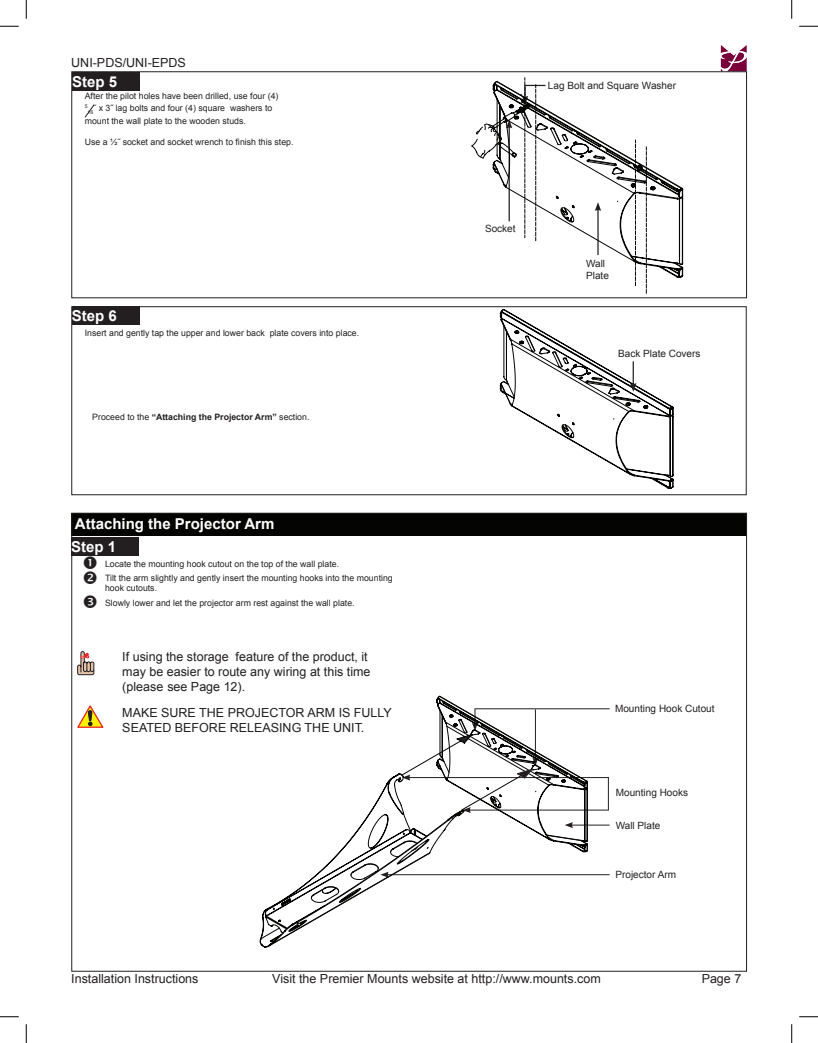
<style>
.page{position:relative;width:818px;height:1043px;background:#fff}
.page>*{position:absolute;margin:0;border:0;box-sizing:border-box;transform-origin:0 0}
.t1{font:700 15px "Arial";color:#fff}
.t2{font:12.5px/15px "Arial";color:#231f20}
.t3{font:10px/12px "Arial";color:#231f20}
.t4{font:8.75px/10px "Arial";color:#231f20}
.t5{font:700 8.75px "Arial";color:#231f20}
.t6{font:5.12px "Arial";color:#231f20}
.s1{font-weight:400}
</style>
<div class="page">
<svg style="left:720px;top:45px;width:26px;height:26px"></svg>
<div style="left:71px;top:306px;width:675px;height:189px;border:1px solid #231f20"></div>
<hr style="left:474px;top:708px;width:135px;height:1px;background:#231f20">
<hr style="left:408px;top:777px;width:200px;height:1px;background:#231f20">
<hr style="left:469px;top:809px;width:139px;height:1px;background:#231f20">
<hr style="left:608px;top:777px;width:1px;height:33px;background:#231f20">
<hr style="left:571px;top:824px;width:38px;height:1px;background:#231f20">
<hr style="left:386px;top:874px;width:223px;height:1px;background:#231f20">
<svg style="left:264px;top:695px;width:324px;height:250px"></svg>
<svg style="left:77px;top:705px;width:27px;height:23px"></svg>
<div style="left:71px;top:512px;width:675px;height:23px;background:#040503"></div>
<svg style="left:77px;top:651px;width:17px;height:24px"></svg>
<svg style="left:471px;top:123px;width:21px;height:36px"></svg>
<svg style="left:493px;top:81px;width:190px;height:196px"></svg>
<svg style="left:499px;top:309px;width:174px;height:180px"></svg>
<div style="left:71px;top:71px;width:676px;height:227px;border:1px solid #231f20"></div>
<div style="left:72px;top:306px;width:67px;height:18px;background:#231f20"></div>
<div style="left:72px;top:72px;width:68px;height:18px;background:#231f20"></div>
<div style="left:71px;top:537px;width:68px;height:18px;background:#231f20"></div>
<svg style="left:84px;top:104px;width:11px;height:14px"></svg>
<svg style="left:0;top:25px;width:19px;height:2px"></svg>
<svg style="left:799px;top:25px;width:19px;height:2px"></svg>
<svg style="left:0;top:1016px;width:19px;height:1px"></svg>
<svg style="left:799px;top:1016px;width:19px;height:1px"></svg>
<svg style="left:25px;top:0;width:2px;height:19px"></svg>
<svg style="left:25px;top:1024px;width:2px;height:18px"></svg>
<svg style="left:791px;top:0;width:1px;height:19px"></svg>
<svg style="left:791px;top:1024px;width:1px;height:18px"></svg>
<h2 class="t2" style="left:71px;top:55px;width:116px">UNI-PDS/UNI-EPDS</h2>
<h1 class="t1" style="left:72px;top:71px;width:47px">Step 5</h1>
<p class="t4" style="left:85px;top:91px;width:195px">After the pilot holes have been drilled, use four (4)</p>
<p class="t6" style="left:85px;top:103px;width:4px">5</p>
<p class="t4" style="left:85px;top:102px;width:189px;line-height:12.5px;text-indent:3px"><sub>16</sub>˝ x 3˝ lag bolts and four (4) square washers to mount the wall plate to the wooden studs.</p>
<p class="t4" style="left:85px;top:137px;width:210px">Use a ½˝ socket and socket wrench to finish this step.</p>
<h1 class="t1" style="left:72px;top:306px;width:47px">Step 6</h1>
<p class="t4" style="left:85px;top:328px;width:276px">Insert and gently tap the upper and lower back plate covers into place.</p>
<p class="t5" style="left:92px;top:411px;width:219px"><span class="s1">Proceed to the</span> “Attaching the Projector Arm” <span class="s1">section.</span></p>
<h1 class="t1" style="left:75px;top:514px;width:201px">Attaching the Projector Arm</h1>
<h1 class="t1" style="left:71px;top:536px;width:47px">Step 1</h1>
<p class="t4" style="left:82px;top:558px;width:258px">■ Locate the mounting hook cutout on the top of the wall plate.</p>
<p class="t4" style="left:105px;top:573px;width:289px;text-indent:-23px">□ Tilt the arm slightly and gently insert the mounting hooks into the mounting hook cutouts.</p>
<p class="t4" style="left:105px;top:597px;width:251px">Slowly lower and let the projector arm rest against the wall plate.</p>
<h2 class="t2" style="left:122px;top:649px;width:250px">If using the storage feature of the product, it may be easier to route any wiring at this time (please see Page 12).</h2>
<h2 class="t2" style="left:122px;top:704px;width:271px">MAKE SURE THE PROJECTOR ARM IS FULLY<br>SEATED BEFORE RELEASING THE UNIT.</h2>
<p class="t3" style="left:548px;top:79px;width:130px">Lag Bolt and Square Washer</p>
<p class="t3" style="left:485px;top:222px;width:32px">Socket</p>
<p class="t3" style="left:586px;top:258px;width:24px">Wall<br>Plate</p>
<p class="t3" style="left:618px;top:348px;width:84px">Back Plate Covers</p>
<p class="t3" style="left:615px;top:702px;width:101px">Mounting Hook Cutout</p>
<p class="t3" style="left:615px;top:786px;width:74px">Mounting Hooks</p>
<p class="t3" style="left:615px;top:819px;width:46px">Wall Plate</p>
<p class="t3" style="left:615px;top:868px;width:62px">Projector Arm</p>
<h2 class="t2" style="left:71px;top:971px;width:129px">Installation Instructions</h2>
<h2 class="t2" style="left:272px;top:971px;width:330px">Visit the Premier Mounts website at http://www.mounts.com</h2>
<h2 class="t2" style="left:701px;top:971px;width:41px">Page 7</h2>
</div>
